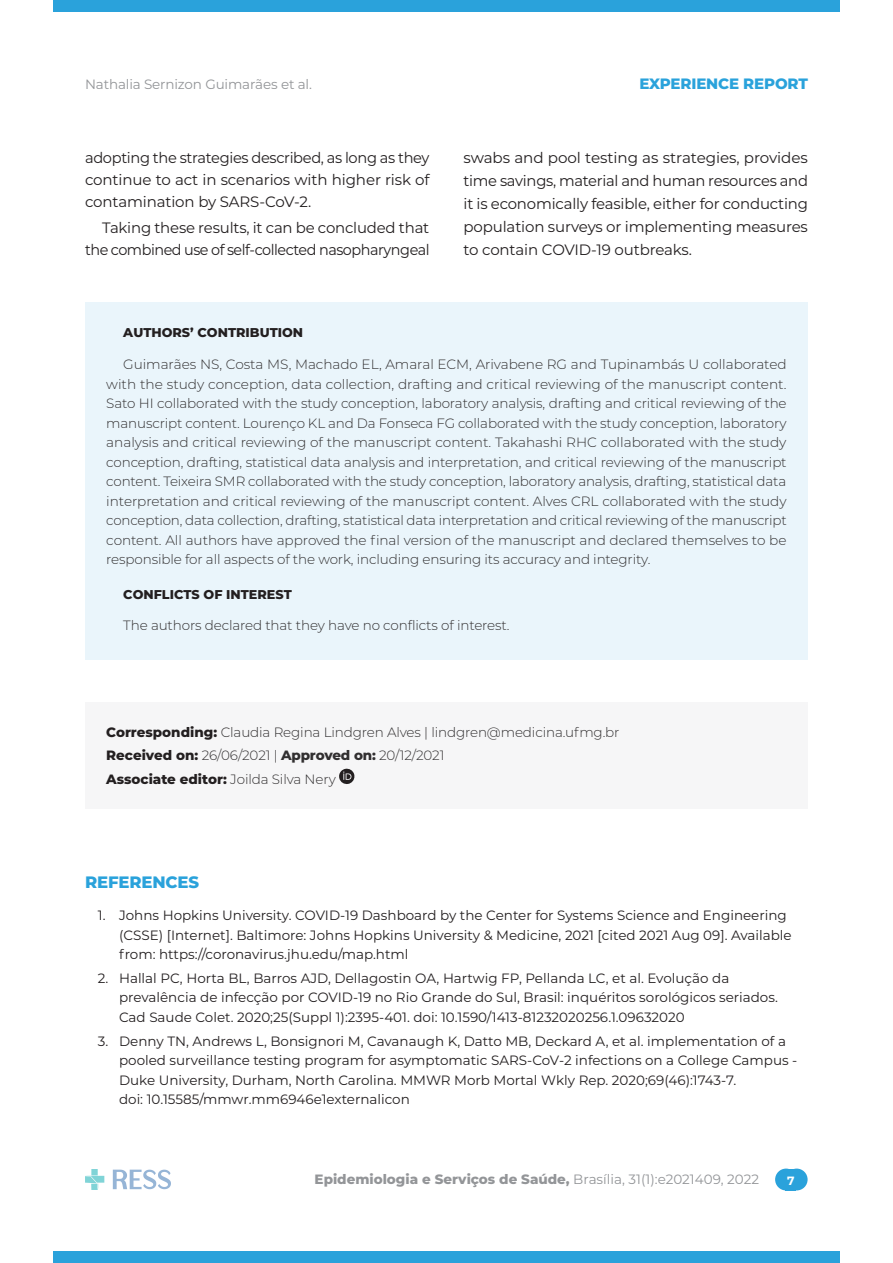
<style>
.page{position:relative;width:893px;height:1263px;background:#fff}
.page>*{position:absolute;margin:0;border:0;box-sizing:border-box;transform-origin:0 0}
.subtitulo{font:800 16.5px "Montserrat";letter-spacing:-.01em;color:#2aa2db}
.texto_nor{font:15px/23px "Montserrat";letter-spacing:-.015em;color:#231f20;text-align:justify}
.t1{font:800 15px "Montserrat";letter-spacing:-.01em;color:#2aa2db}
.nor_quadrofinal{font:300 13.5px/19.5px "Montserrat";letter-spacing:-.01em;color:#312f30;text-align:justify}
.t2{font:13.5px/19.5px "Montserrat";color:#231f20}
.nor_resumo{font:300 13.5px "Montserrat";letter-spacing:-.01em;color:#312f30}
.t3{font:800 13.5px "Montserrat";color:#939598}
.nor_resumo-2{font:800 13.5px "Montserrat";color:#231f20}
.t4{font:13.5px "Montserrat";letter-spacing:-.01em;color:#939598}
.subtitulo_quadrofina{font:800 12.75px "Montserrat";color:#231f20}
.t5{font:700 12px "Montserrat";color:#fff}
.s1{font-weight:800;color:#231f20}
.s2{font-weight:800}
.s3{font-weight:300;color:#312f30}
.s4{font-weight:400}
</style>
<div class="page">
<div style="left:53px;top:1251px;width:787px;height:12px;background:#2aa2db"></div>
<div style="left:53px;top:0;width:787px;height:11px;background:#2aa2db"></div>
<img style="left:85px;top:1170px;width:85px;height:19px">
<div style="left:775px;top:1168px;width:22px;height:22px;background:#2aa2db;border-radius:50%"></div>
<div style="left:786px;top:1168px;width:22px;height:22px;background:#2aa2db;border-radius:50%"></div>
<div style="left:786px;top:1168px;width:10px;height:22px;background:#2aa2db"></div>
<div style="left:85px;top:302px;width:723px;height:357px;background:#eaf5fb"></div>
<div style="left:85px;top:703px;width:723px;height:106px;background:#f6f6f7"></div>
<svg style="left:339px;top:768px;width:16px;height:16px"></svg>
<p class="t4" style="left:85px;top:75px;width:228px">Nathalia Sernizon Guimarães et al.</p>
<p class="texto_nor" style="left:85px;top:147px;width:346px;line-height:21.9px">adopting the strategies described, as long as they continue to act in scenarios with higher risk of contamination by SARS-CoV-2.</p>
<p class="texto_nor" style="left:85px;top:216px;width:346px;line-height:21.9px;text-align:right">Taking these results, it can be concluded that the combined use of self-collected nasopharyngeal</p>
<p class="t1" style="left:639px;top:73px;width:170px">EXPERIENCE REPORT</p>
<p class="texto_nor" style="left:463px;top:146px;width:346px">swabs and pool testing as strategies, provides time savings, material and human resources and it is economically feasible, either for conducting population surveys or implementing measures to contain COVID-19 outbreaks.</p>
<p class="subtitulo_quadrofina" style="left:123px;top:323px;width:181px">AUTHORS’ CONTRIBUTION</p>
<p class="nor_quadrofinal" style="left:106px;top:354px;width:682px;text-indent:17px">Guimarães NS, Costa MS, Machado EL, Amaral ECM, Arivabene RG and Tupinambás U collaborated with the study conception, data collection, drafting and critical reviewing of the manuscript content.<br>Sato HI collaborated with the study conception, laboratory analysis, drafting and critical reviewing of the manuscript content. Lourenço KL and Da Fonseca FG collaborated with the study conception, laboratory analysis and critical reviewing of the manuscript content. Takahashi RHC collaborated with the study conception, drafting, statistical data analysis and interpretation, and critical reviewing of the manuscript content. Teixeira SMR collaborated with the study conception, laboratory analysis, drafting, statistical data interpretation and critical reviewing of the manuscript content. Alves CRL collaborated with the study conception, data collection, drafting, statistical data interpretation and critical reviewing of the manuscript content. All authors have approved the final version of the manuscript and declared themselves to be responsible for all aspects of the work, including ensuring its accuracy and integrity.</p>
<p class="subtitulo_quadrofina" style="left:123px;top:585px;width:170px">CONFLICTS OF INTEREST</p>
<p class="nor_quadrofinal" style="left:123px;top:615px;width:388px">The authors declared that they have no conflicts of interest.</p>
<p class="nor_resumo" style="left:106px;top:722px;width:515px"><span class="s1">Corresponding:</span> Claudia Regina Lindgren Alves | lindgren@medicina.ufmg.br</p>
<p class="nor_resumo" style="left:106px;top:746px;width:340px"><span class="s1">Received on:</span> 26/06/2021 | <span class="s2">Approved on:</span> 20/12/2021</p>
<p class="nor_resumo-2" style="left:106px;top:769px;width:231px">Associate editor: <span class="s3">Joilda Silva Nery</span></p>
<p class="subtitulo" style="left:85px;top:870px;width:116px">REFERENCES</p>
<p class="t2" style="left:119px;top:905px;width:674px;text-indent:-21px">1. Johns Hopkins University. COVID-19 Dashboard by the Center for Systems Science and Engineering (CSSE) [Internet]. Baltimore: Johns Hopkins University &amp; Medicine, 2021 [cited 2021 Aug 09]. Available from: https://coronavirus.jhu.edu/map.html</p>
<p class="t2" style="left:119px;top:968px;width:660px;text-indent:-21px">2. Hallal PC, Horta BL, Barros AJD, Dellagostin OA, Hartwig FP, Pellanda LC, et al. Evolução da prevalência de infecção por COVID-19 no Rio Grande do Sul, Brasil: inquéritos sorológicos seriados.<br>Cad Saude Colet. 2020;25(Suppl 1):2395-401. doi: 10.1590/1413-81232020256.1.09632020</p>
<p class="t2" style="left:119px;top:1030px;width:680px;text-indent:-21px">3. Denny TN, Andrews L, Bonsignori M, Cavanaugh K, Datto MB, Deckard A, et al. implementation of a pooled surveillance testing program for asymptomatic SARS-CoV-2 infections on a College Campus - Duke University, Durham, North Carolina. MMWR Morb Mortal Wkly Rep. 2020;69(46):1743-7.<br>doi: 10.15585/mmwr.mm6946e1externalicon</p>
<p class="t3" style="left:315px;top:1170px;width:446px">Epidemiologia e Serviços de Saúde, <span class="s4">Brasília, 31(1):e2021409, 2022</span></p>
<p class="t5" style="left:787px;top:1172px;width:9px">7</p>
</div>
